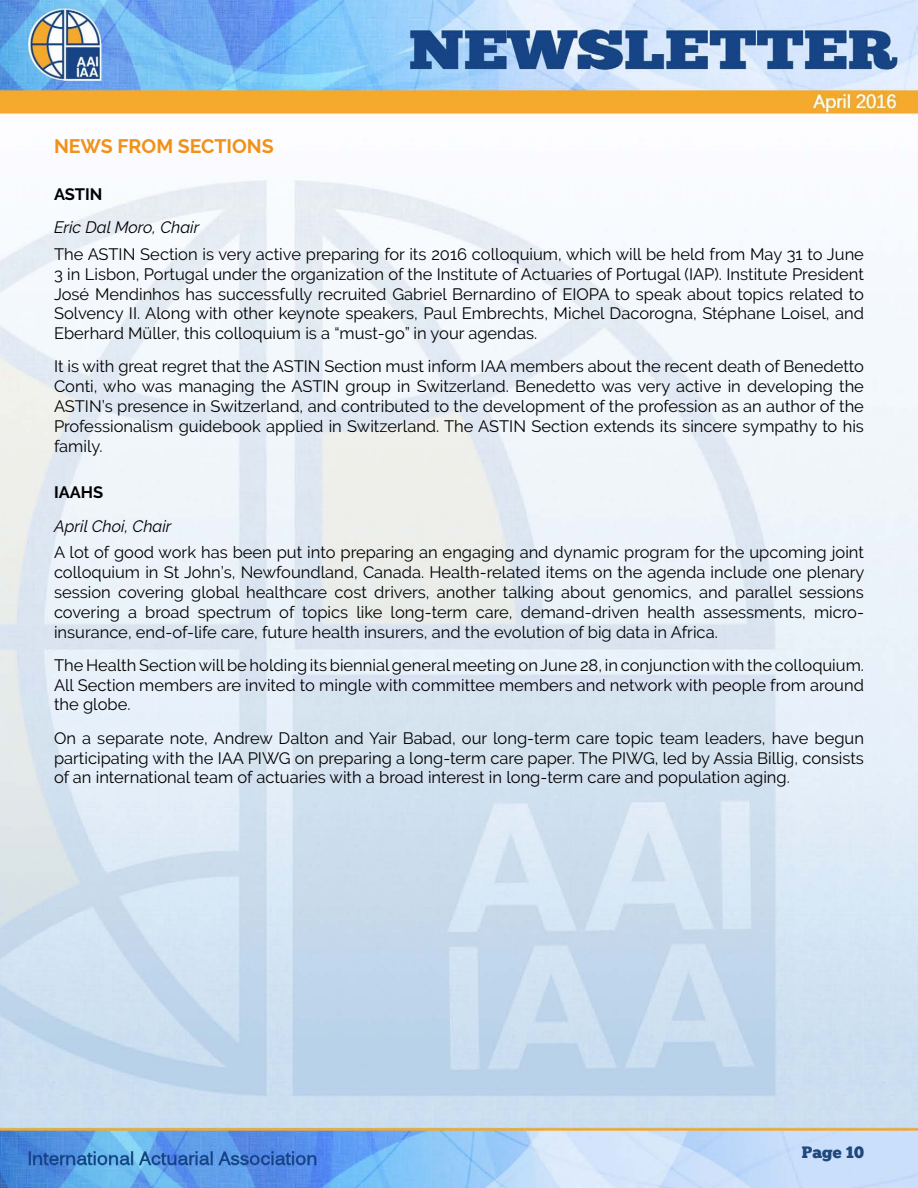
<style>
.page{position:relative;width:918px;height:1188px;background:#fff}
.page>*{position:absolute;margin:0;border:0;box-sizing:border-box;transform-origin:0 0}
.t1{font:700 19.5px "Raleway";color:#f29118}
.t2{font:16.5px/19.8px "Raleway";color:#000;text-align:justify}
.t3{font:italic 16.5px "Raleway";color:#000}
.t4{font:700 16.5px "Raleway";color:#000}
.t5{font:16.5px "Chunk Five";color:#1f497d}
</style>
<div class="page">
<img style="left:0;top:0;width:918px;height:1188px">
<p class="t1" style="left:54px;top:135px;width:221px">NEWS FROM SECTIONS</p>
<p class="t4" style="left:54px;top:185px;width:50px">ASTIN</p>
<p class="t3" style="left:54px;top:218px;width:147px">Eric Dal Moro, Chair</p>
<p class="t2" style="left:54px;top:244px;width:812px">The ASTIN Section is very active preparing for its 2016 colloquium, which will be held from May 31 to June 3 in Lisbon, Portugal under the organization of the Institute of Actuaries of Portugal (IAP). Institute President José Mendinhos has successfully recruited Gabriel Bernardino of EIOPA to speak about topics related to Solvency II. Along with other keynote speakers, Paul Embrechts, Michel Dacorogna, Stéphane Loisel, and Eberhard Müller, this colloquium is a “must-go” in your agendas.</p>
<p class="t2" style="left:54px;top:357px;width:812px">It is with great regret that the ASTIN Section must inform IAA members about the recent death of Benedetto Conti, who was managing the ASTIN group in Switzerland. Benedetto was very active in developing the ASTIN’s presence in Switzerland, and contributed to the development of the profession as an author of the Professionalism guidebook applied in Switzerland. The ASTIN Section extends its sincere sympathy to his family.</p>
<p class="t4" style="left:54px;top:483px;width:51px">IAAHS</p>
<p class="t3" style="left:54px;top:516px;width:119px">April Choi, Chair</p>
<p class="t2" style="left:54px;top:543px;width:812px">A lot of good work has been put into preparing an engaging and dynamic program for the upcoming joint colloquium in St John’s, Newfoundland, Canada. Health-related items on the agenda include one plenary session covering global healthcare cost drivers, another talking about genomics, and parallel sessions covering a broad spectrum of topics like long-term care, demand-driven health assessments, micro&shy;insurance, end-of-life care, future health insurers, and the evolution of big data in Africa.</p>
<p class="t2" style="left:54px;top:655px;width:812px">The Health Section will be holding its biennial general meeting on June 28, in conjunction with the colloquium.<br>All Section members are invited to mingle with committee members and network with people from around the globe.</p>
<p class="t2" style="left:54px;top:728px;width:812px">On a separate note, Andrew Dalton and Yair Babad, our long-term care topic team leaders, have begun participating with the IAA PIWG on preparing a long-term care paper. The PIWG, led by Assia Billig, consists of an international team of actuaries with a broad interest in long-term care and population aging.</p>
<p class="t5" style="left:802px;top:1143px;width:64px">Page 10</p>
</div>
